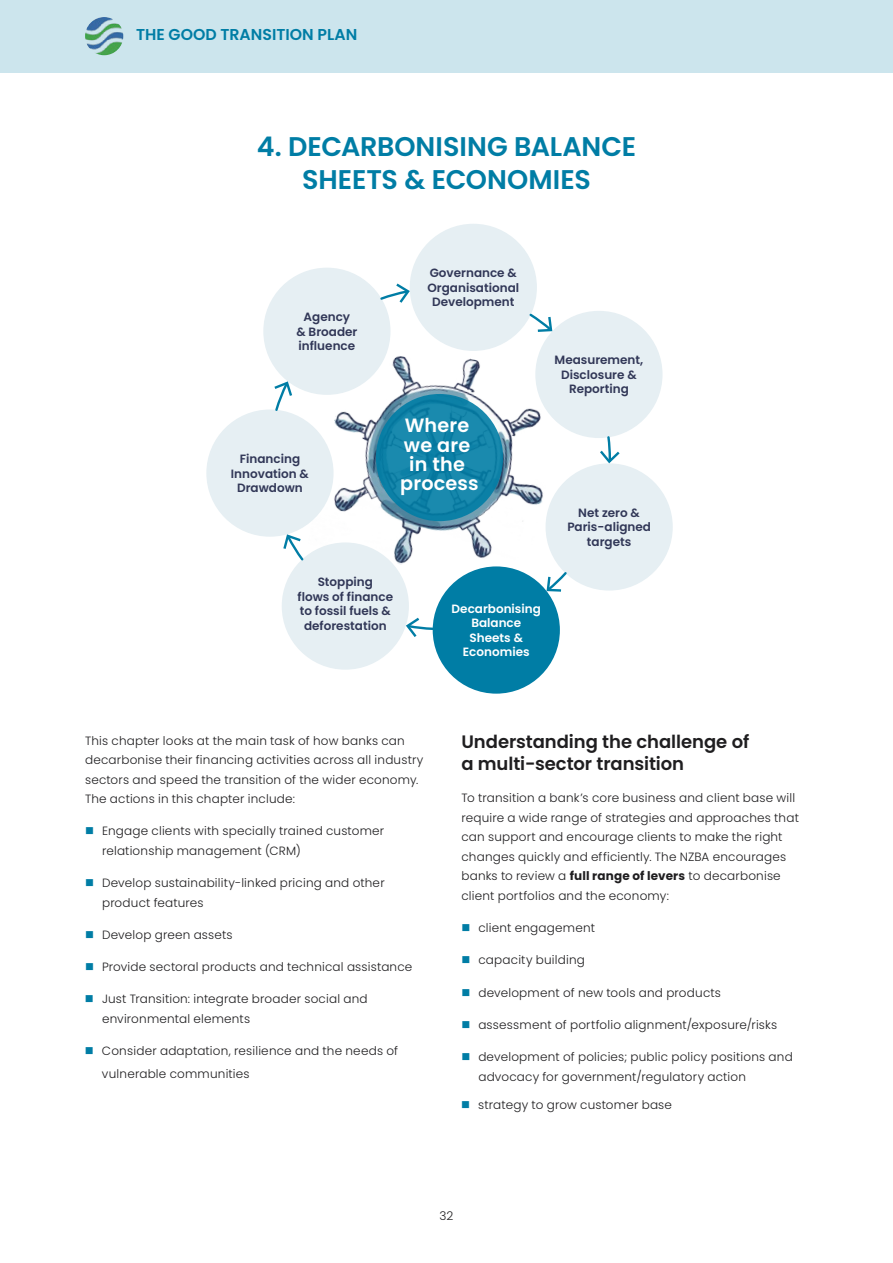
<style>
.page{position:relative;width:893px;height:1263px;background:#fff}
.page>*{position:absolute;margin:0;border:0;box-sizing:border-box;transform-origin:0 0}
.t1{font:600 27px/33px "Poppins";color:#007da5;text-align:center}
.t2{font:600 19.2px/19.2px "Poppins";letter-spacing:.01em;color:#fff;text-align:center}
.t3{font:600 18px/22.5px "Poppins";letter-spacing:-.005em;color:#1f1e20}
.t4{font:600 15.75px "Poppins";color:#007da5}
.t5{font:300 12px/19.5px "Poppins";letter-spacing:.015em;color:#1f1e20}
.t6{font:600 12px/14.4px "Poppins";color:#313757;text-align:center}
.t7{font:600 12px/14.4px "Poppins";color:#fff;text-align:center}
.s1{font-weight:700}
</style>
<div class="page">
<div style="left:0;top:0;width:893px;height:72px;background:#cce5ed"></div>
<img style="left:85px;top:17px;width:38px;height:38px;border-radius:19px">
<img style="left:334px;top:333px;width:229px;height:258px">
<div style="left:376px;top:394px;width:127px;height:127px;background:linear-gradient(to right,#1082a7,#1585aa);border-radius:50%"></div>
<div style="left:410px;top:224px;width:127px;height:127px;background:#e6eff3;border-radius:50%"></div>
<div style="left:535px;top:311px;width:127px;height:127px;background:#e6eff3;border-radius:50%"></div>
<div style="left:546px;top:463px;width:127px;height:127px;background:#e6eff3;border-radius:50%"></div>
<div style="left:433px;top:566px;width:127px;height:128px;background:#007da5;border-radius:50%"></div>
<div style="left:282px;top:542px;width:127px;height:128px;background:#e6eff3;border-radius:50%"></div>
<div style="left:206px;top:409px;width:128px;height:128px;background:#e6eff3;border-radius:50%"></div>
<div style="left:263px;top:268px;width:127px;height:127px;background:#e6eff3;border-radius:50%"></div>
<svg style="left:545px;top:570px;width:24px;height:23px"></svg>
<svg style="left:406px;top:618px;width:28px;height:19px"></svg>
<svg style="left:283px;top:533px;width:23px;height:28px"></svg>
<svg style="left:273px;top:380px;width:19px;height:33px"></svg>
<svg style="left:378px;top:284px;width:32px;height:19px"></svg>
<svg style="left:529px;top:313px;width:24px;height:19px"></svg>
<svg style="left:600px;top:435px;width:20px;height:28px"></svg>
<h3 class="t4" style="left:136px;top:26px;width:223px">THE GOOD TRANSITION PLAN</h3>
<h1 class="t1" style="left:257px;top:130px;width:381px">4. DECARBONISING BALANCE<br>SHEETS &amp; ECONOMIES</h1>
<p class="t6" style="left:296px;top:310px;width:62px">Agency<br>&amp; Broader influence</p>
<p class="t6" style="left:231px;top:452px;width:80px">Financing<br>Innovation &amp;<br>Drawdown</p>
<p class="t6" style="left:427px;top:266px;width:93px">Governance &amp;<br>Organisational<br>Development</p>
<h2 class="t2" style="left:400px;top:416px;width:80px">Where we are in the process</h2>
<p class="t6" style="left:298px;top:575px;width:97px">Stopping<br>flows of finance to fossil fuels &amp; deforestation</p>
<p class="t7" style="left:452px;top:601px;width:91px">Decarbonising<br>Balance<br>Sheets &amp;<br>Economies</p>
<p class="t6" style="left:555px;top:353px;width:90px">Measurement,<br>Disclosure &amp;<br>Reporting</p>
<p class="t6" style="left:567px;top:506px;width:85px">Net zero &amp;<br>Paris-aligned targets</p>
<p class="t5" style="left:85px;top:731px;width:340px">This chapter looks at the main task of how banks can decarbonise their financing activities across all industry sectors and speed the transition of the wider economy.<br>The actions in this chapter include:</p>
<p class="t5" style="left:102px;top:821px;width:284px">Engage clients with specially trained customer relationship management (CRM)</p>
<p class="t5" style="left:102px;top:873px;width:284px">Develop sustainability-linked pricing and other product features</p>
<p class="t5" style="left:102px;top:925px;width:132px">Develop green assets</p>
<p class="t5" style="left:102px;top:957px;width:312px">Provide sectoral products and technical assistance</p>
<p class="t5" style="left:102px;top:989px;width:267px">Just Transition: integrate broader social and environmental elements</p>
<p class="t5" style="left:102px;top:1040px;width:298px;line-height:22.5px">Consider adaptation, resilience and the needs of vulnerable communities</p>
<h3 class="t3" style="left:461px;top:730px;width:289px">Understanding the challenge of a multi-sector transition</h3>
<p class="t5" style="left:461px;top:788px;width:339px">To transition a bank’s core business and client base will require a wide range of strategies and approaches that can support and encourage clients to make the right changes quickly and efficiently. The NZBA encourages banks to review a <span class="s1">full range of levers</span> to decarbonise client portfolios and the economy:</p>
<p class="t5" style="left:478px;top:918px;width:118px">client engagement</p>
<p class="t5" style="left:478px;top:950px;width:108px">capacity building</p>
<p class="t5" style="left:478px;top:983px;width:244px">development of new tools and products</p>
<p class="t5" style="left:478px;top:1015px;width:300px">assessment of portfolio alignment/exposure/risks</p>
<p class="t5" style="left:478px;top:1047px;width:316px">development of policies; public policy positions and advocacy for government/regulatory action</p>
<p class="t5" style="left:478px;top:1095px;width:195px">strategy to grow customer base</p>
<p class="t5" style="left:439px;top:1206px;width:15px">32</p>
</div>
